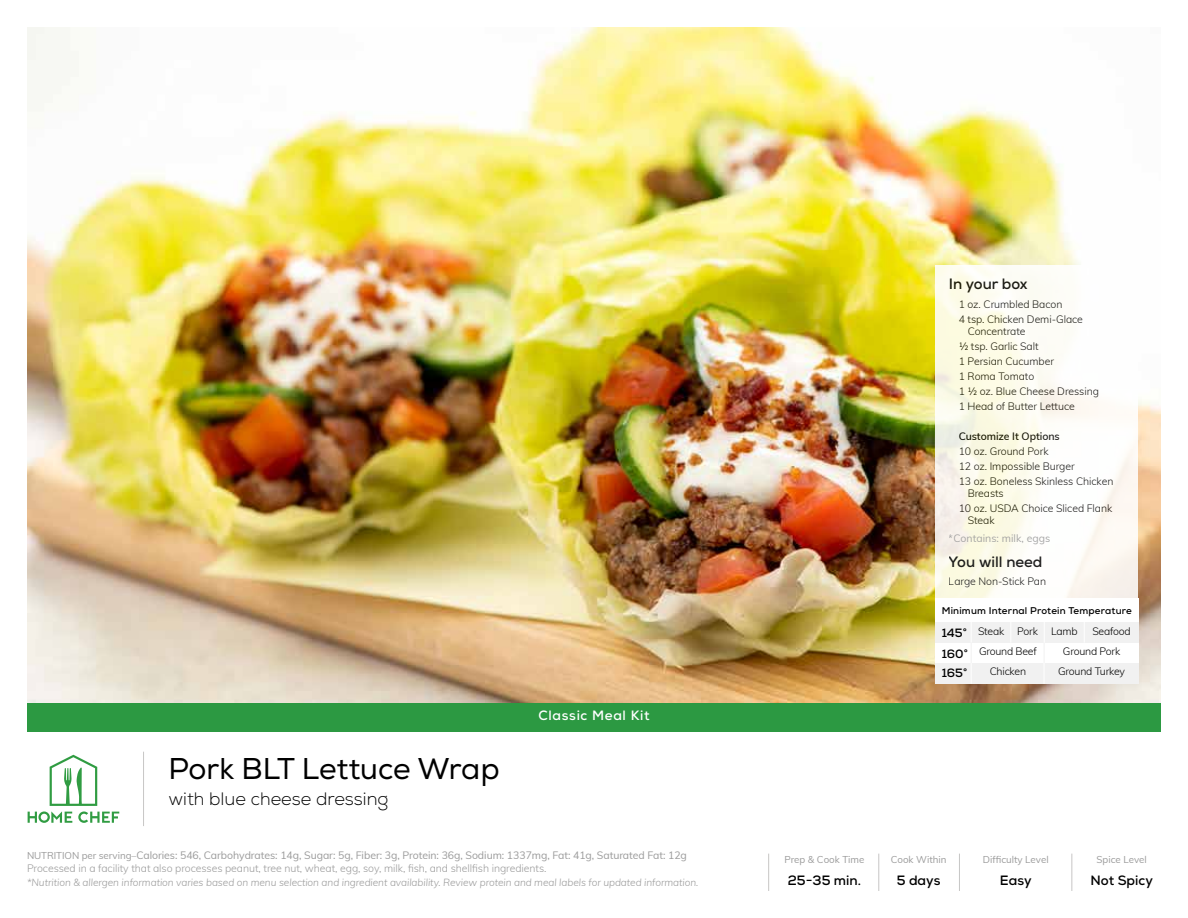
<style>
.page{position:relative;width:1188px;height:918px;background:#fff}
.page>*{position:absolute;margin:0;border:0;box-sizing:border-box;transform-origin:0 0}
.t1{font:30px "Nexa";color:#000}
.t2{font:300 18px "Nexa";color:#000}
.t3{font:700 15px "Nexa";color:#000}
.t4{font:700 13.5px "Nexa";color:#000}
.t5{font:700 13.5px "Nexa";letter-spacing:.05em;color:#fff}
.t6{font:700 12px/20px "Nexa";color:#000;text-align:justify}
.t7{font:300 10.5px/15px "Muli";letter-spacing:-.005em;color:#000}
.t8{font:300 10.5px/13.5px "Muli";letter-spacing:-.005em;color:#9a9a9a}
.t9{font:10.5px "Muli";color:#9a9a9a}
.t10{font:600 10.5px "Muli";letter-spacing:-.005em;color:#000}
.t11{font:italic 300 10.2px "Muli";letter-spacing:-.005em;color:#9a9a9a}
.t12{font:9.75px "Muli";color:#9a9a9a}
.t13{font:700 9.75px "Nexa";letter-spacing:.02em;color:#000}
.s1{font-weight:400;font-size:9.75px}
.s2{font-weight:400}
</style>
<div class="page">
<img style="left:27px;top:27px;width:1134px;height:676px">
<hr style="left:143px;top:752px;width:1px;height:74px;background:#c7c6c5">
<hr style="left:878px;top:854px;width:1px;height:37px;background:#c7c6c5">
<hr style="left:768px;top:854px;width:1px;height:37px;background:#c7c6c5">
<hr style="left:959px;top:854px;width:1px;height:37px;background:#c7c6c5">
<hr style="left:1071px;top:854px;width:1px;height:37px;background:#c7c6c5">
<svg style="left:28px;top:755px;width:91px;height:68px"></svg>
<svg style="left:935px;top:265px;width:203px;height:334px"></svg>
<div style="left:935px;top:599px;width:203px;height:85px;background:#fff"></div>
<div style="left:935px;top:663px;width:203px;height:21px;background:#f1f1f1"></div>
<div style="left:935px;top:622px;width:203px;height:21px;background:#f1f1f1"></div>
<div style="left:27px;top:703px;width:1134px;height:28px;background:#2c9942"></div>
<h1 class="t1" style="left:168px;top:751px;width:333px">Pork BLT Lettuce Wrap</h1>
<h2 class="t2" style="left:168px;top:788px;width:222px">with blue cheese dressing</h2>
<p class="t5" style="left:538px;top:707px;width:113px">Classic Meal Kit</p>
<p class="t8" style="left:27px;top:848px;width:661px"><span class="s1">NUTRITION per serving–</span><span class="s2">Calories: 546, Carbohydrates: 14g, Sugar: 5g, Fiber: 3g, Protein: 36g, Sodium: 1337mg, Fat: 41g, Saturated Fat: 12g<br></span>Processed in a facility that also processes peanut, tree nut, wheat, egg, soy, milk, fish, and shellfish ingredients.</p>
<p class="t11" style="left:27px;top:875px;width:673px">*Nutrition &amp; allergen information varies based on menu selection and ingredient availability. Review protein and meal labels for updated information.</p>
<h3 class="t3" style="left:949px;top:275px;width:80px">In your box</h3>
<p class="t7" style="left:959px;top:296px;width:126px">1 oz. Crumbled Bacon<br>4 tsp. Chicken Demi-Glace</p>
<p class="t7" style="left:959px;top:323px;width:142px;text-indent:9px">Concentrate<br>½ tsp. Garlic Salt<br>1 Persian Cucumber<br>1 Roma Tomato<br>1 ½ oz. Blue Cheese Dressing<br>1 Head of Butter Lettuce</p>
<p class="t10" style="left:959px;top:429px;width:103px">Customize It Options</p>
<p class="t7" style="left:959px;top:443px;width:156px">10 oz. Ground Pork<br>12 oz. Impossible Burger<br>13 oz. Boneless Skinless Chicken</p>
<p class="t7" style="left:959px;top:485px;width:155px;text-indent:9px">Breasts<br>10 oz. USDA Choice Sliced Flank</p>
<p class="t7" style="left:968px;top:512px;width:28px">Steak</p>
<p class="t9" style="left:949px;top:530px;width:103px">*Contains: milk, eggs</p>
<h3 class="t3" style="left:949px;top:552px;width:95px">You will need</h3>
<p class="t7" style="left:949px;top:574px;width:99px">Large Non-Stick Pan</p>
<p class="t13" style="left:942px;top:604px;width:192px">Minimum Internal Protein Temperature</p>
<p class="t7" style="left:978px;top:623px;width:28px">Steak</p>
<p class="t7" style="left:1051px;top:623px;width:28px">Lamb</p>
<p class="t7" style="left:1092px;top:623px;width:40px">Seafood</p>
<p class="t7" style="left:1058px;top:664px;width:68px">Ground Turkey</p>
<p class="t7" style="left:1017px;top:623px;width:22px">Pork</p>
<p class="t7" style="left:990px;top:664px;width:38px">Chicken</p>
<p class="t6" style="left:942px;top:623px;width:28px">145° 160° 165°</p>
<p class="t7" style="left:979px;top:643px;width:59px">Ground Beef</p>
<p class="t7" style="left:1063px;top:643px;width:59px">Ground Pork</p>
<p class="t12" style="left:784px;top:853px;width:82px">Prep &amp; Cook Time</p>
<p class="t12" style="left:891px;top:853px;width:57px">Cook Within</p>
<p class="t12" style="left:983px;top:853px;width:67px">Difficulty Level</p>
<p class="t12" style="left:1097px;top:853px;width:52px">Spice Level</p>
<p class="t4" style="left:788px;top:872px;width:75px">25-35 min.</p>
<p class="t4" style="left:897px;top:871px;width:45px">5 days</p>
<p class="t4" style="left:1000px;top:872px;width:33px">Easy</p>
<p class="t4" style="left:1091px;top:872px;width:64px">Not Spicy</p>
</div>
